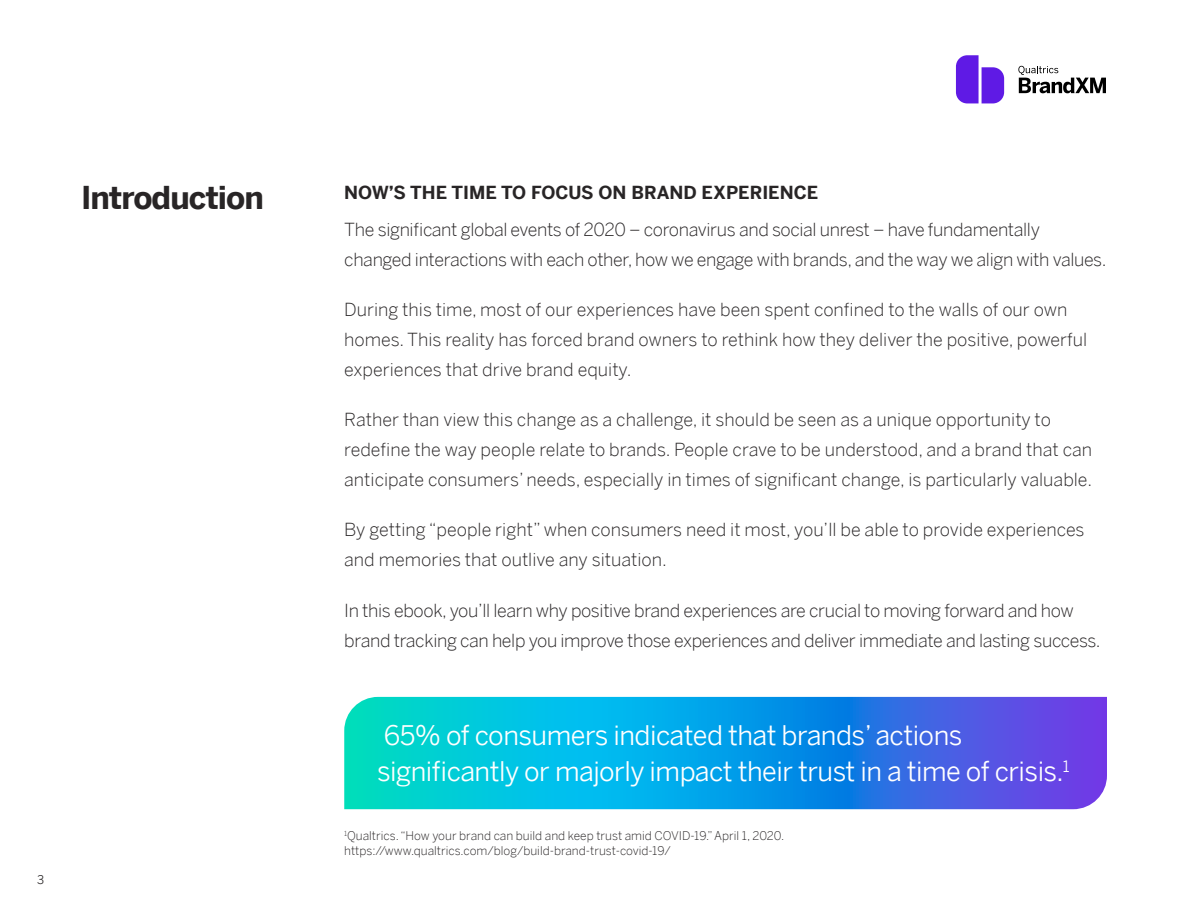
<style>
.page{position:relative;width:1188px;height:918px;background:#fff}
.page>*{position:absolute;margin:0;border:0;box-sizing:border-box;transform-origin:0 0}
.t1{font:700 31.5px "Benton Sans";letter-spacing:-.03em;color:#282526}
.t2{font:27px/36px "Benton Sans";letter-spacing:-.02em;color:#fff}
.t3{font:300 18px/30px "Benton Sans";letter-spacing:-.01em;color:#282526}
.t4{font:700 18px "Benton Sans";color:#282526}
.t5{font:300 12px/15px "Benton Sans";color:#282526}
.t6{font:12px "Benton Sans";color:#282526}
</style>
<div class="page">
<svg style="left:1018px;top:66px;width:88px;height:27px"></svg>
<svg style="left:956px;top:55px;width:48px;height:48px"></svg>
<svg style="left:344px;top:697px;width:763px;height:112px;background:#1b96e2"></svg>
<h1 class="t1" style="left:81px;top:171px;width:184px">Introduction</h1>
<p class="t6" style="left:37px;top:871px;width:9px">3</p>
<p class="t4" style="left:344px;top:177px;width:475px">NOW’S THE TIME TO FOCUS ON BRAND EXPERIENCE</p>
<p class="t3" style="left:344px;top:213px;width:764px">The significant global events of 2020 – coronavirus and social unrest – have fundamentally changed interactions with each other, how we engage with brands, and the way we align with values.</p>
<p class="t3" style="left:344px;top:293px;width:745px">During this time, most of our experiences have been spent confined to the walls of our own homes. This reality has forced brand owners to rethink how they deliver the positive, powerful experiences that drive brand equity.</p>
<p class="t3" style="left:344px;top:404px;width:749px">Rather than view this change as a challenge, it should be seen as a unique opportunity to redefine the way people relate to brands. People crave to be understood, and a brand that can anticipate consumers’ needs, especially in times of significant change, is particularly valuable.</p>
<p class="t3" style="left:344px;top:514px;width:742px">By getting “people right” when consumers need it most, you’ll be able to provide experiences and memories that outlive any situation.</p>
<p class="t3" style="left:344px;top:594px;width:758px">In this ebook, you’ll learn why positive brand experiences are crucial to moving forward and how brand tracking can help you improve those experiences and deliver immediate and lasting success.</p>
<h2 class="t2" style="left:377px;top:716px;width:694px">65% of consumers indicated that brands’ actions significantly or majorly impact their trust in a time of crisis.<sup>1</sup></h2>
<p class="t5" style="left:344px;top:827px;width:441px"><sup>1</sup>Qualtrics. “How your brand can build and keep trust amid COVID-19.” April 1, 2020. https://www.qualtrics.com/blog/build-brand-trust-covid-19/</p>
</div>
